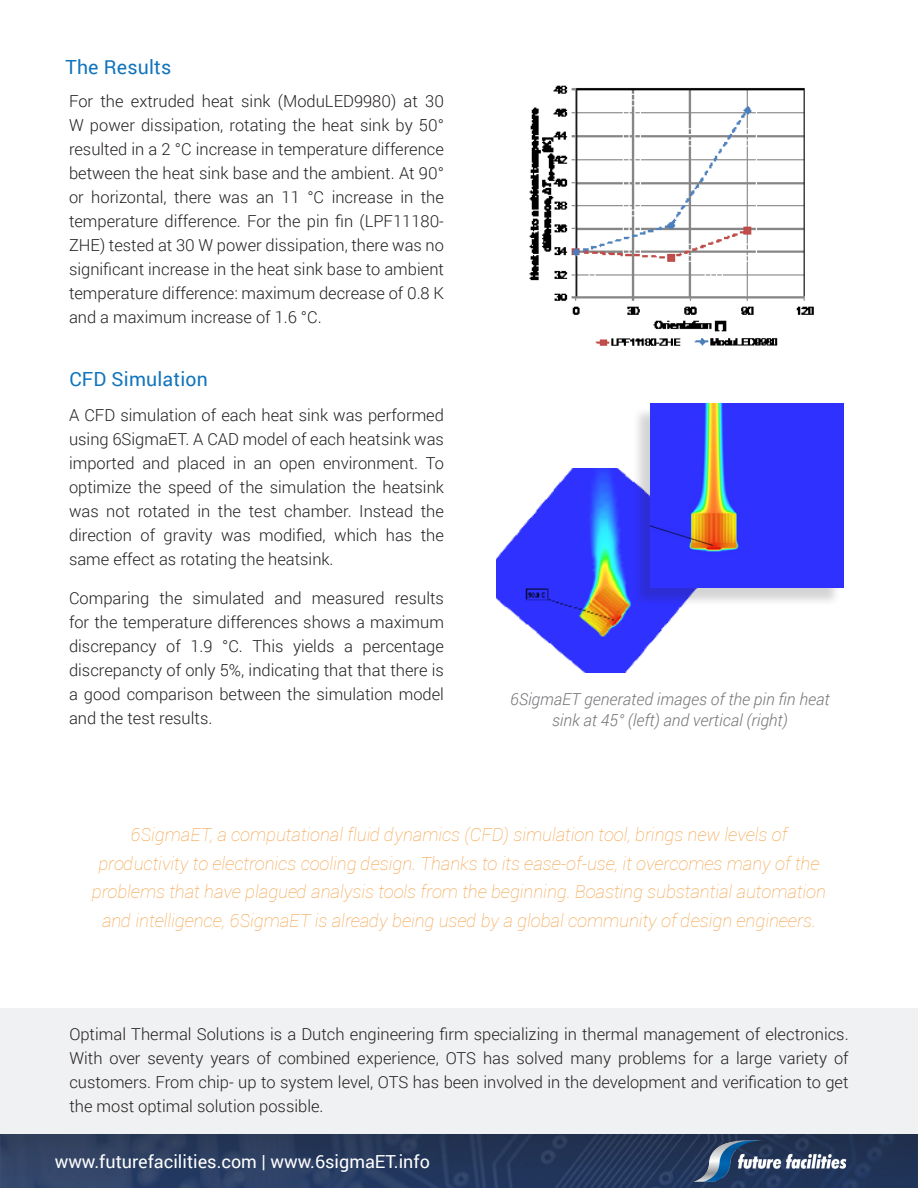
<style>
.page{position:relative;width:918px;height:1188px;background:#fff}
.page>*{position:absolute;margin:0;border:0;box-sizing:border-box;transform-origin:0 0}
.SubHeading{font:19.5px "Roboto";letter-spacing:.01em;color:#1074bc}
.Table_Headings{font:italic 100 18px/28.5px "Roboto";color:#f49f41;text-align:center}
.t1{font:18px "Roboto";color:#fff}
.Second_Paragraph_Onw{font:300 16.5px/24px "Roboto";color:#231f20;text-align:justify}
.Footnote{font:italic 300 16.5px/21px "Roboto";color:#757679;text-align:center}
</style>
<div class="page">
<img style="left:0;top:1134px;width:918px;height:54px">
<img style="left:693px;top:1141px;width:156px;height:40px">
<img style="left:496px;top:469px;width:186px;height:203px">
<div style="left:633px;top:407px;width:209px;height:200px;background:#231f20;opacity:.19"></div>
<img style="left:651px;top:404px;width:193px;height:184px">
<img style="left:529px;top:85px;width:285px;height:247px">
<img style="left:694px;top:338px;width:84px;height:8px">
<img style="left:595px;top:338px;width:86px;height:8px">
<div style="left:0;top:1008px;width:918px;height:126px;background:#f0f1f2"></div>
<p class="SubHeading" style="left:65px;top:54px;width:108px">The Results</p>
<p class="Second_Paragraph_Onw" style="left:69px;top:88px;width:377px">For the extruded heat sink (ModuLED9980) at 30<br>W power dissipation, rotating the heat sink by 50° resulted in a 2 °C increase in temperature difference between the heat sink base and the ambient. At 90° or horizontal, there was an 11 °C increase in the temperature difference. For the pin fin (LPF11180- ZHE) tested at 30 W power dissipation, there was no significant increase in the heat sink base to ambient temperature difference: maximum decrease of 0.8 K and a maximum increase of 1.6 °C.</p>
<p class="SubHeading" style="left:69px;top:365px;width:140px">CFD Simulation</p>
<p class="Second_Paragraph_Onw" style="left:69px;top:403px;width:377px">A CFD simulation of each heat sink was performed using 6SigmaET. A CAD model of each heatsink was imported and placed in an open environment. To optimize the speed of the simulation the heatsink was not rotated in the test chamber. Instead the direction of gravity was modified, which has the same effect as rotating the heatsink.</p>
<p class="Second_Paragraph_Onw" style="left:69px;top:586px;width:377px">Comparing the simulated and measured results for the temperature differences shows a maximum discrepancy of 1.9 °C. This yields a percentage discrepancty of only 5%, indicating that that there is a good comparison between the simulation model and the test results.</p>
<p class="Footnote" style="left:510px;top:688px;width:321px">6SigmaET generated images of the pin fin heat sink at 45° (left) and vertical (right)</p>
<p class="Table_Headings" style="left:92px;top:820px;width:736px">6SigmaET, a computational fluid dynamics (CFD) simulation tool, brings new levels of productivity to electronics cooling design. Thanks to its ease-of-use, it overcomes many of the problems that have plagued analysis tools from the beginning. Boasting substantial automation and intelligence, 6SigmaET is already being used by a global community of design engineers.</p>
<p class="Second_Paragraph_Onw" style="left:69px;top:1022px;width:781px">Optimal Thermal Solutions is a Dutch engineering firm specializing in thermal management of electronics.<br>With over seventy years of combined experience, OTS has solved many problems for a large variety of customers. From chip- up to system level, OTS has been involved in the development and verification to get the most optimal solution possible.</p>
<p class="t1" style="left:55px;top:1149px;width:377px">www.futurefacilities.com | www.6sigmaET.info</p>
</div>
